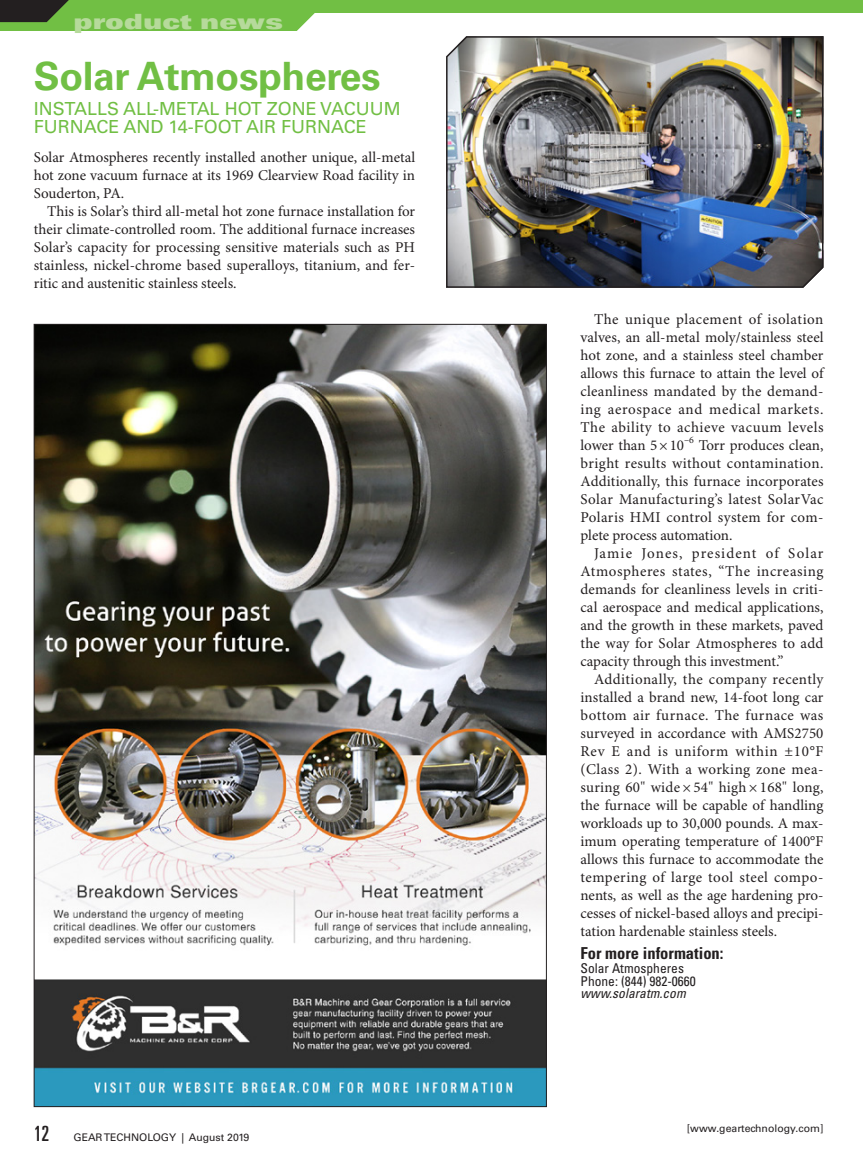
<style>
.page{position:relative;width:864px;height:1161px;background:#fff}
.page>*{position:absolute;margin:0;border:0;box-sizing:border-box;transform-origin:0 0}
.t1{font:700 39px "Univers LT Std";letter-spacing:-.01em;color:#71bf44}
.t2{font:21px "Univers LT Std X Black Ex";color:#b6da9b}
.t3{font:18px/18px "Univers LT Std";color:#71bf44}
.t4{font:700 condensed 16.5px "Univers LT Std";color:#231f20}
.t5{font:15px/18px "Minion Pro";color:#231f20;text-align:justify}
.t6{font:condensed 13.5px/13.5px "Univers LT Std";color:#231f20}
.t7{font:italic condensed 13.5px "Univers LT Std";color:#231f20}
.t8{font:10.5px "Univers LT Std";color:#231f20}
.t9{font:9.9px "Minion Pro";color:#231f20}
.s1{font-stretch:ultra-condensed;font-size:21px}
</style>
<div class="page">
<img style="left:36px;top:326px;width:509px;height:779px">
<img style="left:446px;top:36px;width:378px;height:252px">
<div style="left:0;top:0;width:344px;height:31px;background:#71bf44"></div>
<svg style="left:297px;top:14px;width:47px;height:17px"></svg>
<div style="left:310px;top:0;width:553px;height:14px;background:#71bf44"></div>
<svg style="left:0;top:0;width:69px;height:22px"></svg>
<h2 class="t2" style="left:74px;top:9px;width:211px">product news</h2>
<h1 class="t1" style="left:34px;top:53px;width:349px">Solar Atmospheres</h1>
<p class="t3" style="left:34px;top:99px;width:369px">INSTALLS ALL-METAL HOT ZONE VACUUM<br>FURNACE AND 14-FOOT AIR FURNACE</p>
<p class="t5" style="left:34px;top:149px;width:383px">Solar Atmospheres recently installed another unique, all-metal hot zone vacuum furnace at its 1969 Clearview Road facility in Souderton, PA.</p>
<p class="t5" style="left:34px;top:203px;width:383px;text-indent:14px">This is Solar’s third all-metal hot zone furnace installation for their climate-controlled room. The additional furnace increases Solar’s capacity for processing sensitive materials such as PH stainless, nickel-chrome based superalloys, titanium, and fer&shy;ritic and austenitic stainless steels.</p>
<p class="t5" style="left:581px;top:311px;width:245px;text-indent:14px">The unique placement of isolation valves, an all-metal moly/stainless steel hot zone, and a stainless steel chamber allows this furnace to attain the level of cleanliness mandated by the demand&shy;ing aerospace and medical markets.<br>The ability to achieve vacuum levels lower than 5×10</p>
<p class="t9" style="left:684px;top:434px;width:11px">–6</p>
<p class="t5" style="left:581px;top:437px;width:245px;text-indent:118px">Torr produces clean, bright results without contamination.<br>Additionally, this furnace incorporates Solar Manufacturing’s latest SolarVac Polaris HMI control system for com&shy;plete process automation.</p>
<p class="t5" style="left:581px;top:545px;width:244px;text-indent:14px">Jamie Jones, president of Solar Atmospheres states, “The increasing demands for cleanliness levels in criti&shy;cal aerospace and medical applications, and the growth in these markets, paved the way for Solar Atmospheres to add capacity through this investment.”</p>
<p class="t5" style="left:581px;top:671px;width:244px;text-indent:14px">Additionally, the company recently installed a brand new, 14-foot long car bottom air furnace. The furnace was surveyed in accordance with AMS2750<br>Rev E and is uniform within ±10°F (Class 2). With a working zone mea&shy;suring 60" wide × 54" high × 168" long, the furnace will be capable of handling workloads up to 30,000 pounds. A max&shy;imum operating temperature of 1400°F allows this furnace to accommodate the tempering of large tool steel compo&shy;nents, as well as the age hardening pro&shy;cesses of nickel-based alloys and precipi&shy;tation hardenable stainless steels.</p>
<p class="t4" style="left:581px;top:943px;width:144px">For more information:</p>
<p class="t6" style="left:581px;top:961px;width:117px">Solar Atmospheres<br>Phone: (844) 982-0660</p>
<p class="t7" style="left:581px;top:985px;width:107px">www.solaratm.com</p>
<p class="t8" style="left:34px;top:1131px;width:217px"><span class="s1">12</span> GEAR TECHNOLOGY | August 2019</p>
<p class="t8" style="left:687px;top:1122px;width:138px">[www.geartechnology.com]</p>
</div>
